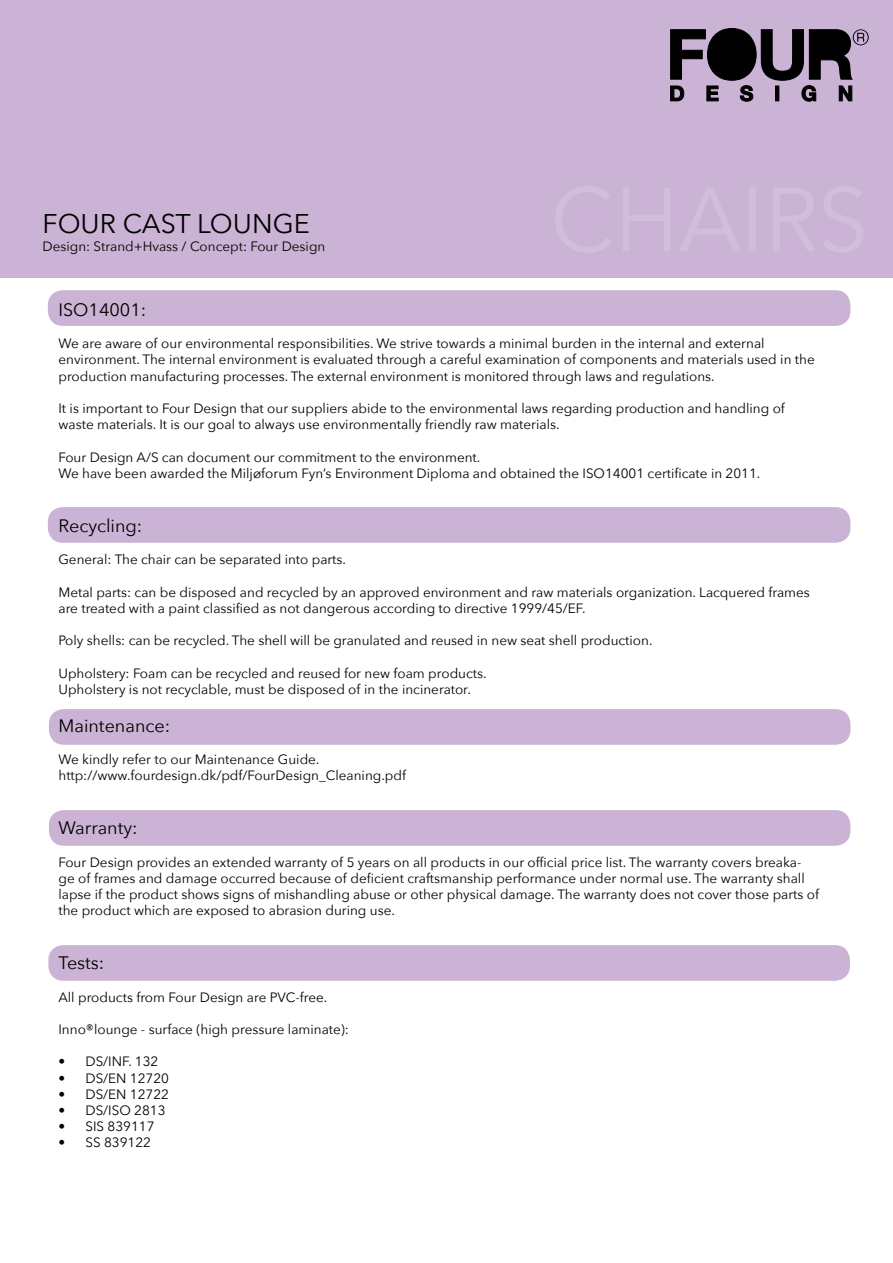
<style>
.page{position:relative;width:893px;height:1263px;background:#fff}
.page>*{position:absolute;margin:0;border:0;box-sizing:border-box;transform-origin:0 0}
.t1{font:27px "Avenir Next";color:#000}
.t2{font:18px "Avenir Next";color:#000}
.t3{font:13.5px/16.2px "Avenir Next";color:#000}
</style>
<div class="page">
<div style="left:0;top:0;width:893px;height:277px;background:#cab3d4"></div>
<div style="left:48px;top:945px;width:802px;height:36px;background:#cab3d4;border-radius:15px"></div>
<div style="left:49px;top:810px;width:801px;height:36px;background:#cab3d4;border-radius:15px"></div>
<div style="left:49px;top:709px;width:801px;height:36px;background:#cab3d4;border-radius:15px"></div>
<div style="left:48px;top:507px;width:802px;height:36px;background:#cab3d4;border-radius:15px"></div>
<div style="left:48px;top:290px;width:802px;height:36px;background:#cab3d4;border-radius:15px"></div>
<svg style="left:670px;top:28px;width:199px;height:74px"></svg>
<h1 class="t1" style="left:43px;top:201px;width:269px">FOUR CAST LOUNGE</h1>
<p class="t3" style="left:43px;top:238px;width:284px">Design: Strand+Hvass / Concept: Four Design</p>
<h2 class="t2" style="left:58px;top:294px;width:89px">ISO14001:</h2>
<p class="t3" style="left:58px;top:335px;width:758px">We are aware of our environmental responsibilities. We strive towards a minimal burden in the internal and external environment. The internal environment is evaluated through a careful examination of components and materials used in the production manufacturing processes. The external environment is monitored through laws and regulations.</p>
<p class="t3" style="left:58px;top:400px;width:728px">It is important to Four Design that our suppliers abide to the environmental laws regarding production and handling of waste materials. It is our goal to always use environmentally friendly raw materials.</p>
<p class="t3" style="left:58px;top:448px;width:703px">Four Design A/S can document our commitment to the environment.<br>We have been awarded the Miljøforum Fyn’s Environment Diploma and obtained the ISO14001 certificate in 2011.</p>
<h2 class="t2" style="left:58px;top:510px;width:85px">Recycling:</h2>
<p class="t3" style="left:58px;top:551px;width:289px">General: The chair can be separated into parts.</p>
<p class="t3" style="left:58px;top:583px;width:753px">Metal parts: can be disposed and recycled by an approved environment and raw materials organization. Lacquered frames are treated with a paint classified as not dangerous according to directive 1999/45/EF.</p>
<p class="t3" style="left:58px;top:632px;width:596px">Poly shells: can be recycled. The shell will be granulated and reused in new seat shell production.</p>
<p class="t3" style="left:58px;top:664px;width:430px">Upholstery: Foam can be recycled and reused for new foam products.<br>Upholstery is not recyclable, must be disposed of in the incinerator.</p>
<h2 class="t2" style="left:58px;top:710px;width:113px">Maintenance:</h2>
<p class="t3" style="left:58px;top:751px;width:349px">We kindly refer to our Maintenance Guide. http://www.fourdesign.dk/pdf/FourDesign_Cleaning.pdf</p>
<h2 class="t2" style="left:58px;top:813px;width:81px">Warranty:</h2>
<p class="t3" style="left:58px;top:853px;width:762px">Four Design provides an extended warranty of 5 years on all products in our official price list. The warranty covers breaka&shy;ge of frames and damage occurred because of deficient craftsmanship performance under normal use. The warranty shall lapse if the product shows signs of mishandling abuse or other physical damage. The warranty does not cover those parts of the product which are exposed to abrasion during use.</p>
<h2 class="t2" style="left:58px;top:948px;width:47px">Tests:</h2>
<p class="t3" style="left:58px;top:988px;width:270px">All products from Four Design are PVC-free.</p>
<p class="t3" style="left:58px;top:1021px;width:292px">Inno®lounge - surface (high pressure laminate):</p>
<p class="t3" style="left:58px;top:1053px;width:101px">• DS/INF. 132</p>
<p class="t3" style="left:58px;top:1069px;width:112px">• DS/EN 12720</p>
<p class="t3" style="left:58px;top:1085px;width:112px">• DS/EN 12722</p>
<p class="t3" style="left:58px;top:1102px;width:109px">• DS/ISO 2813</p>
<p class="t3" style="left:58px;top:1118px;width:98px">• SIS 839117</p>
<p class="t3" style="left:58px;top:1134px;width:94px">• SS 839122</p>
</div>
